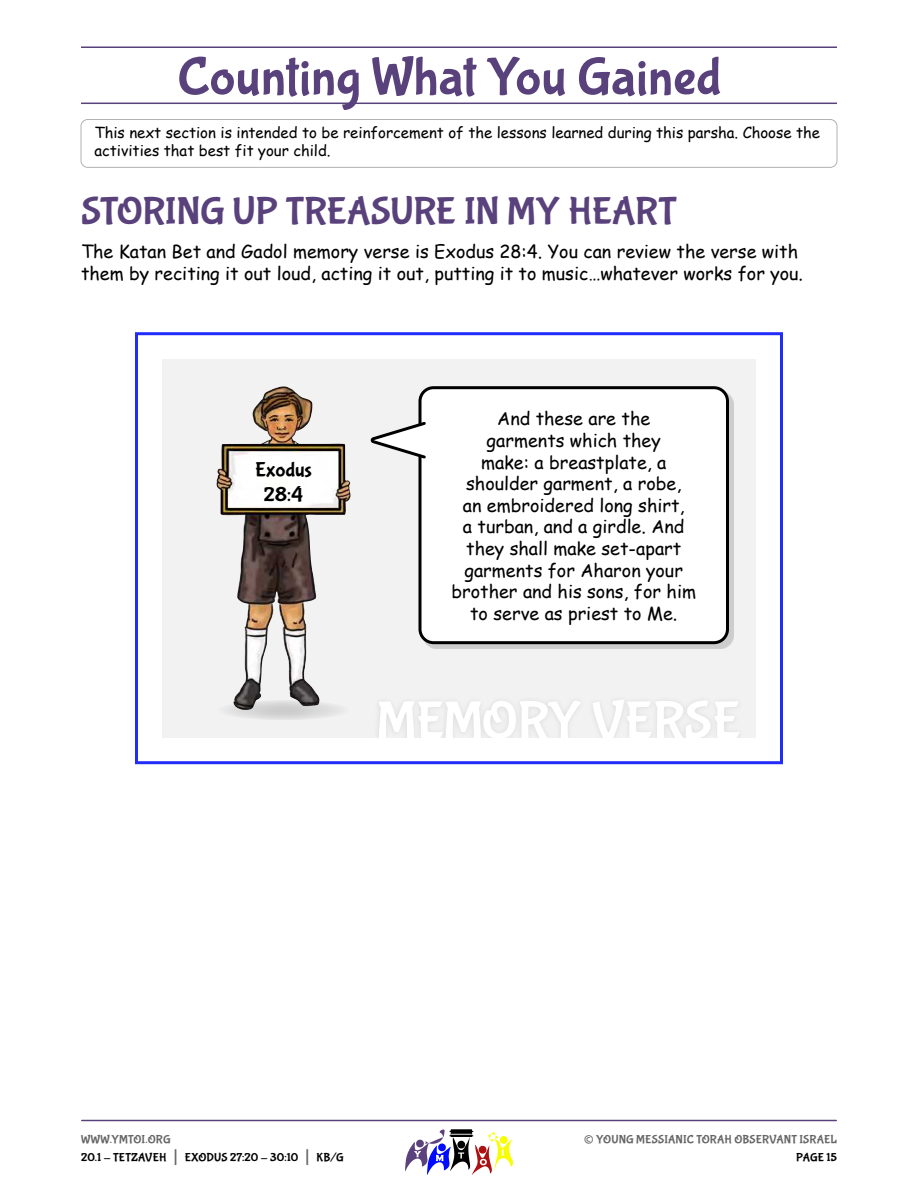
<style>
.page{position:relative;width:918px;height:1188px;background:#fff}
.page>*{position:absolute;margin:0;border:0;box-sizing:border-box;transform-origin:0 0}
.t1{font:54px "Bubblegum Sans";color:#59417c}
.t2{font:54px "Bubblegum Sans";color:#fff}
.t3{font:39px "Bubblegum Sans";letter-spacing:-.01em;color:#59417c}
.t4{font:27px "Bubblegum Sans";color:#666}
.t5{font:21px/25.2px "Bubblegum Sans";letter-spacing:-.005em;color:#000;text-align:center}
.t6{font:18px/21.6px "Comic Sans MS";color:#000}
.t7{font:15px/18px "Comic Sans MS";color:#000}
.t8{font:12px/18px "Bubblegum Sans";letter-spacing:.01em;color:#000}
.t9{font:12px "Bubblegum Sans";letter-spacing:.01em;color:#666}
.s1{color:#666}
.s2{font-size:21px;color:#666}
</style>
<div class="page">
<hr style="left:82px;top:1120px;width:754px;height:1px;background:#59417c">
<svg style="left:405px;top:1129px;width:108px;height:46px"></svg>
<hr style="left:81px;top:103px;width:756px;height:1px;background:#59417c">
<hr style="left:81px;top:46px;width:756px;height:2px;background:#59417c">
<div style="left:81px;top:119px;width:756px;height:49px;border:1px solid #b2b2b2;border-radius:7px"></div>
<svg style="left:162px;top:359px;width:594px;height:379px"></svg>
<div style="left:135px;top:332px;width:648px;height:432px;border:3px solid #222cf9"></div>
<h1 class="t1" style="left:177px;top:53px;width:546px">Counting What You Gained</h1>
<p class="t7" style="left:94px;top:125px;width:727px">This next section is intended to be reinforcement of the lessons learned during this parsha. Choose the activities that best fit your child.</p>
<h2 class="t3" style="left:81px;top:195px;width:597px">STORING UP TREASURE IN MY HEART</h2>
<p class="t6" style="left:81px;top:243px;width:724px">The Katan Bet and Gadol memory verse is Exodus 28:4. You can review the verse with them by reciting it out loud, acting it out, putting it to music…whatever works for you.</p>
<p class="t5" style="left:255px;top:458px;width:58px">Exodus<br>28:4</p>
<p class="t6" style="left:451px;top:410px;width:246px;text-align:center">And these are the<br>garments which they<br>make: a breastplate, a shoulder garment, a robe,<br>an embroidered long shirt,<br>a turban, and a girdle. And they shall make set-apart garments for Aharon your brother and his sons, for him to serve as priest to Me.</p>
<h1 class="t2" style="left:377px;top:697px;width:366px">MEMORY VERSE</h1>
<p class="t8" style="left:81px;top:1131px;width:264px"><span class="s1">WWW.YMTOI.ORG<br></span>20.1 - TETZAVEH <span class="s2">|</span> EXODUS 27:20 - 30:10 <span class="s2">|</span> KB/G</p>
<h3 class="t4" style="left:584px;top:1128px;width:12px">©</h3>
<p class="t9" style="left:596px;top:1134px;width:242px">YOUNG MESSIANIC TORAH OBSERVANT ISRAEL</p>
<p class="t8" style="left:796px;top:1149px;width:42px">PAGE 15</p>
</div>
